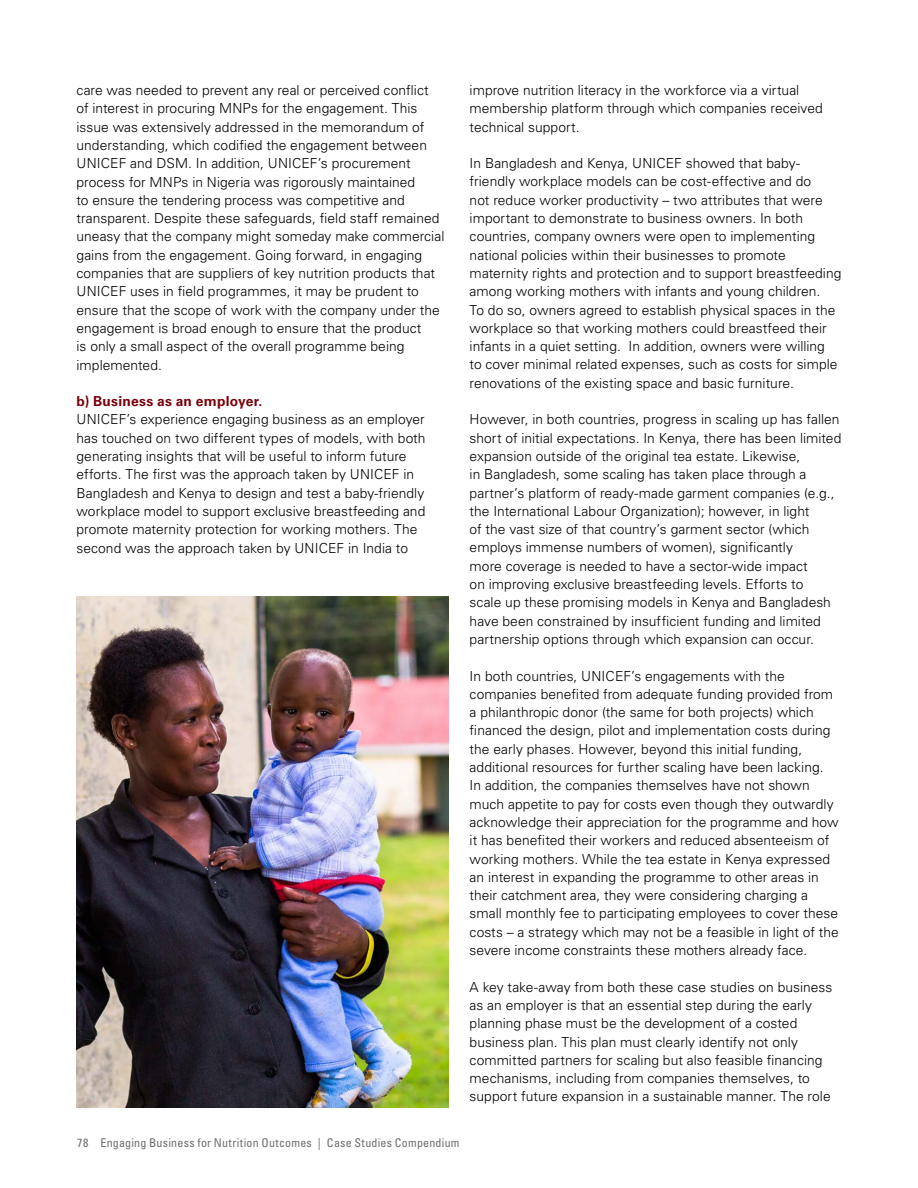
<style>
.page{position:relative;width:918px;height:1188px;background:#fff}
.page>*{position:absolute;margin:0;border:0;box-sizing:border-box;transform-origin:0 0}
.t1{font:300 13.8px/18.3px "Univers LT Std";letter-spacing:.005em;color:#000}
.t2{font:700 13.8px "Univers LT Std";letter-spacing:.015em;color:#79000c}
.t3{font:condensed 12px "Univers LT Std";letter-spacing:.02em;color:#6d6e71}
</style>
<div class="page">
<img style="left:77px;top:596px;width:371px;height:511px">
<p class="t1" style="left:77px;top:81px;width:369px">care was needed to prevent any real or perceived conflict<br>of interest in procuring MNPs for the engagement. This issue was extensively addressed in the memorandum of understanding, which codified the engagement between UNICEF and DSM. In addition, UNICEF’s procurement process for MNPs in Nigeria was rigorously maintained<br>to ensure the tendering process was competitive and transparent. Despite these safeguards, field staff remained uneasy that the company might someday make commercial gains from the engagement. Going forward, in engaging companies that are suppliers of key nutrition products that UNICEF uses in field programmes, it may be prudent to ensure that the scope of work with the company under the engagement is broad enough to ensure that the product<br>is only a small aspect of the overall programme being implemented.</p>
<p class="t2" style="left:77px;top:393px;width:187px">b) Business as an employer.</p>
<p class="t1" style="left:77px;top:410px;width:351px">UNICEF’s experience engaging business as an employer has touched on two different types of models, with both generating insights that will be useful to inform future efforts. The first was the approach taken by UNICEF in Bangladesh and Kenya to design and test a baby-friendly workplace model to support exclusive breastfeeding and promote maternity protection for working mothers. The second was the approach taken by UNICEF in India to</p>
<p class="t1" style="left:470px;top:81px;width:355px">improve nutrition literacy in the workforce via a virtual membership platform through which companies received technical support.</p>
<p class="t1" style="left:470px;top:154px;width:373px">In Bangladesh and Kenya, UNICEF showed that baby&shy;friendly workplace models can be cost-effective and do<br>not reduce worker productivity – two attributes that were important to demonstrate to business owners. In both countries, company owners were open to implementing national policies within their businesses to promote maternity rights and protection and to support breastfeeding among working mothers with infants and young children.<br>To do so, owners agreed to establish physical spaces in the workplace so that working mothers could breastfeed their infants in a quiet setting. In addition, owners were willing<br>to cover minimal related expenses, such as costs for simple renovations of the existing space and basic furniture.</p>
<p class="t1" style="left:470px;top:410px;width:373px">However, in both countries, progress in scaling up has fallen short of initial expectations. In Kenya, there has been limited expansion outside of the original tea estate. Likewise,<br>in Bangladesh, some scaling has taken place through a partner’s platform of ready-made garment companies (e.g., the International Labour Organization); however, in light<br>of the vast size of that country’s garment sector (which employs immense numbers of women), significantly<br>more coverage is needed to have a sector-wide impact<br>on improving exclusive breastfeeding levels. Efforts to<br>scale up these promising models in Kenya and Bangladesh have been constrained by insufficient funding and limited partnership options through which expansion can occur.</p>
<p class="t1" style="left:470px;top:667px;width:371px">In both countries, UNICEF’s engagements with the companies benefited from adequate funding provided from a philanthropic donor (the same for both projects) which financed the design, pilot and implementation costs during the early phases. However, beyond this initial funding, additional resources for further scaling have been lacking.<br>In addition, the companies themselves have not shown much appetite to pay for costs even though they outwardly acknowledge their appreciation for the programme and how it has benefited their workers and reduced absenteeism of working mothers. While the tea estate in Kenya expressed an interest in expanding the programme to other areas in their catchment area, they were considering charging a small monthly fee to participating employees to cover these costs – a strategy which may not be a feasible in light of the severe income constraints these mothers already face.</p>
<p class="t1" style="left:470px;top:978px;width:364px">A key take-away from both these case studies on business as an employer is that an essential step during the early planning phase must be the development of a costed business plan. This plan must clearly identify not only committed partners for scaling but also feasible financing mechanisms, including from companies themselves, to support future expansion in a sustainable manner. The role</p>
<p class="t3" style="left:77px;top:1135px;width:384px">78 Engaging Business for Nutrition Outcomes | Case Studies Compendium</p>
</div>
